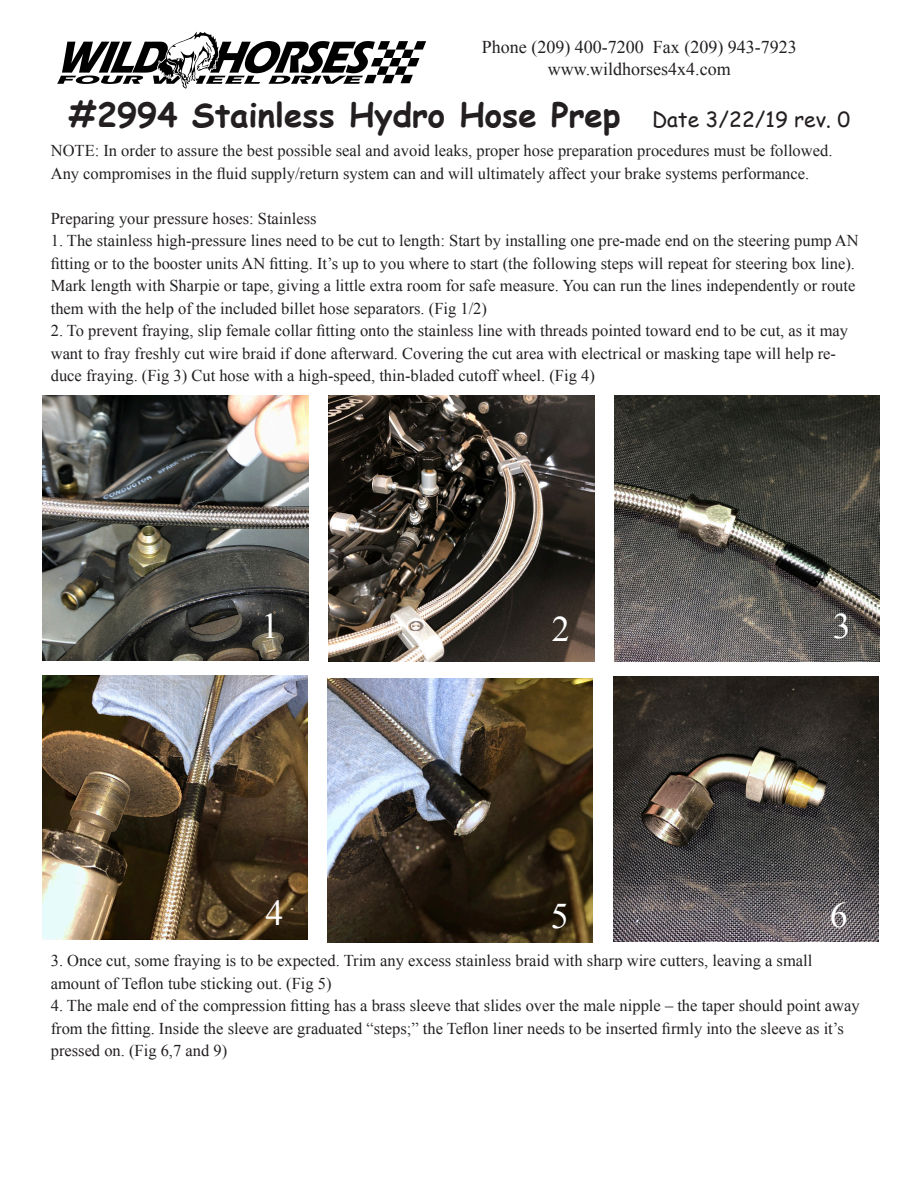
<style>
.page{position:relative;width:918px;height:1188px;background:#fff}
.page>*{position:absolute;margin:0;border:0;box-sizing:border-box;transform-origin:0 0}
.t1{font:36px "Times New Roman";color:#fff}
.t2{font:700 33px "Comic Sans MS";color:#231f20}
.t3{font:21px "Comic Sans MS";color:#231f20}
.t4{font:18px/21.6px "Times New Roman";color:#231f20;text-align:center}
.t5{font:16.5px/22.5px "Times New Roman";color:#231f20}
</style>
<div class="page">
<svg style="left:57px;top:32px;width:369px;height:56px"></svg>
<img style="left:43px;top:395px;width:265px;height:266px">
<img style="left:328px;top:395px;width:266px;height:266px">
<img style="left:614px;top:396px;width:266px;height:265px">
<img style="left:42px;top:675px;width:265px;height:265px">
<img style="left:328px;top:678px;width:265px;height:265px">
<img style="left:614px;top:677px;width:264px;height:264px">
<p class="t4" style="left:482px;top:36px;width:316px">Phone (209) 400-7200 Fax (209) 943-7923 www.wildhorses4x4.com</p>
<p class="t2" style="left:69px;top:91px;width:553px">#2994 Stainless Hydro Hose Prep</p>
<p class="t3" style="left:652px;top:104px;width:200px">Date 3/22/19 rev. 0</p>
<p class="t5" style="left:51px;top:139px;width:783px">NOTE: In order to assure the best possible seal and avoid leaks, proper hose preparation procedures must be followed.<br>Any compromises in the fluid supply/return system can and will ultimately affect your brake systems performance.</p>
<p class="t5" style="left:51px;top:207px;width:267px">Preparing your pressure hoses: Stainless</p>
<p class="t5" style="left:51px;top:229px;width:810px">1. The stainless high-pressure lines need to be cut to length: Start by installing one pre-made end on the steering pump AN fitting or to the booster units AN fitting. It’s up to you where to start (the following steps will repeat for steering box line).<br>Mark length with Sharpie or tape, giving a little extra room for safe measure. You can run the lines independently or route them with the help of the included billet hose separators. (Fig 1/2)</p>
<p class="t5" style="left:51px;top:319px;width:799px">2. To prevent fraying, slip female collar fitting onto the stainless line with threads pointed toward end to be cut, as it may want to fray freshly cut wire braid if done afterward. Covering the cut area with electrical or masking tape will help re&shy;duce fraying. (Fig 3) Cut hose with a high-speed, thin-bladed cutoff wheel. (Fig 4)</p>
<p class="t1" style="left:261px;top:601px;width:19px">1</p>
<p class="t1" style="left:552px;top:605px;width:19px">2</p>
<p class="t1" style="left:833px;top:602px;width:19px">3</p>
<p class="t1" style="left:266px;top:889px;width:19px">4</p>
<p class="t1" style="left:551px;top:891px;width:19px">5</p>
<p class="t1" style="left:830px;top:891px;width:19px">6</p>
<p class="t5" style="left:51px;top:949px;width:763px">3. Once cut, some fraying is to be expected. Trim any excess stainless braid with sharp wire cutters, leaving a small amount of Teflon tube sticking out. (Fig 5)</p>
<p class="t5" style="left:51px;top:994px;width:811px">4. The male end of the compression fitting has a brass sleeve that slides over the male nipple – the taper should point away from the fitting. Inside the sleeve are graduated “steps;” the Teflon liner needs to be inserted firmly into the sleeve as it’s pressed on. (Fig 6,7 and 9)</p>
</div>
